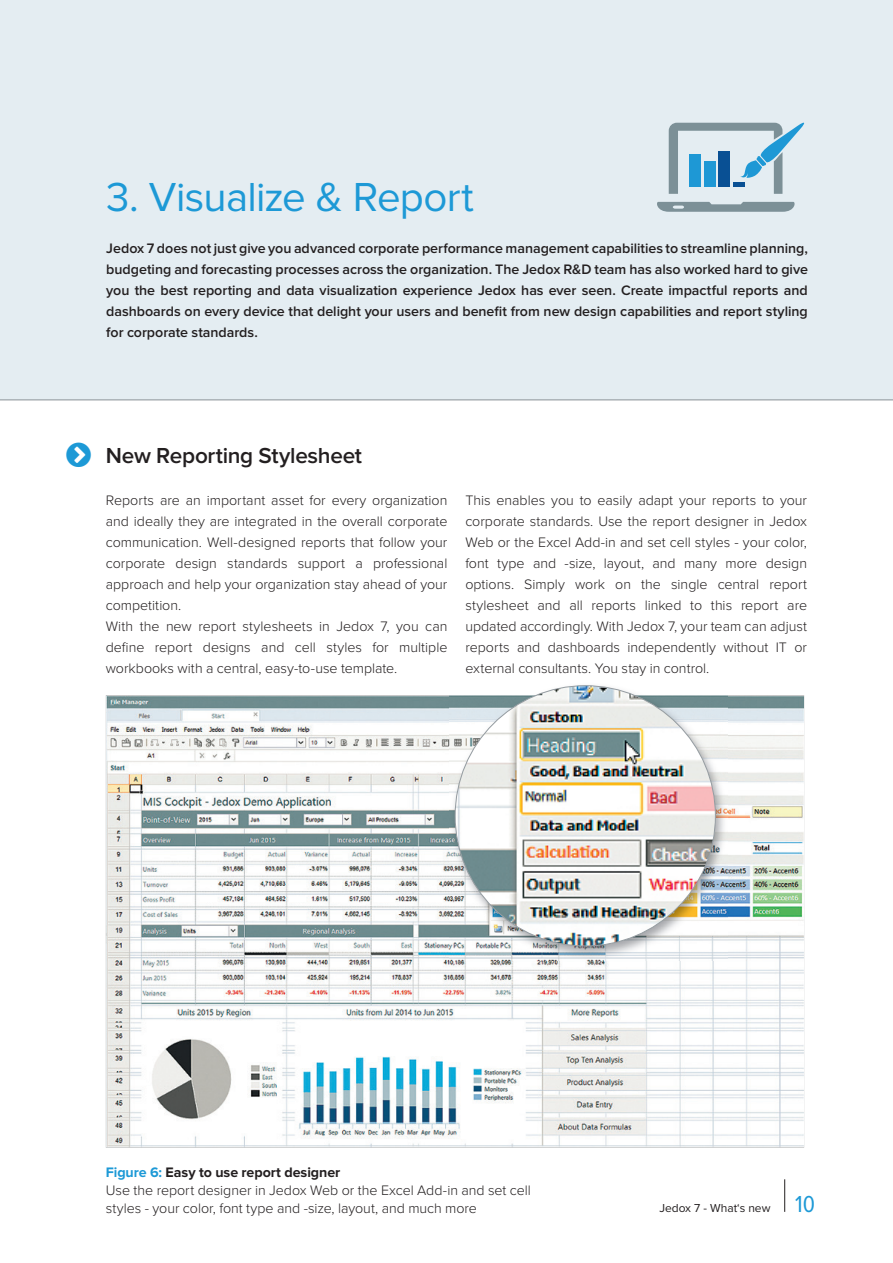
<style>
.page{position:relative;width:893px;height:1263px;background:#fff}
.page>*{position:absolute;margin:0;border:0;box-sizing:border-box;transform-origin:0 0}
.t1{font:42px "Proxima Nova";letter-spacing:-.015em;color:#1d99d6}
.t2{font:600 22.5px "Proxima Nova";letter-spacing:-.01em;color:#231f20}
.t3{font:300 14.25px/21px "Proxima Nova";letter-spacing:-.005em;color:#231f20}
.t4{font:600 14.25px/21px "Proxima Nova";color:#231f20;text-align:justify}
.t5{font:12px "Proxima Nova";color:#231f20}
.s1{font-weight:700;color:#1d99d6}
.s2{font-weight:700}
.s3{font-family:"Proxima Nova Cond";font-size:24px;color:#1d99d6}
</style>
<div class="page">
<img style="left:106px;top:695px;width:698px;height:452px">
<img style="left:450px;top:685px;width:277px;height:275px">
<img style="left:455px;top:686px;width:260px;height:260px;border-radius:130px">
<hr style="left:784px;top:1179px;width:1px;height:33px;background:#231f20">
<div style="left:0;top:0;width:893px;height:400px;background:#e4edf2"></div>
<hr style="left:0;top:400px;width:893px;height:1px;background:#8a9297">
<svg style="left:657px;top:202px;width:138px;height:10px"></svg>
<svg style="left:669px;top:123px;width:135px;height:71px"></svg>
<div style="left:689px;top:155px;width:11px;height:32px;background:#1e98d5"></div>
<div style="left:704px;top:161px;width:11px;height:26px;background:#1e98d5"></div>
<div style="left:719px;top:151px;width:11px;height:36px;background:#095094"></div>
<div style="left:733px;top:182px;width:11px;height:5px;background:#095094"></div>
<h1 class="t1" style="left:106px;top:173px;width:369px">3. Visualize &amp; Report</h1>
<p class="t4" style="left:106px;top:238px;width:703px">Jedox 7 does not just give you advanced corporate performance management capabilities to streamline planning, budgeting and forecasting processes across the organization. The Jedox R&amp;D team has also worked hard to give you the best reporting and data visualization experience Jedox has ever seen. Create impactful reports and dashboards on every device that delight your users and benefit from new design capabilities and report styling for corporate standards.</p>
<h2 class="t2" style="left:106px;top:443px;width:258px">New Reporting Stylesheet</h2>
<p class="t3" style="left:106px;top:490px;width:343px">Reports are an important asset for every organization and ideally they are integrated in the overall corporate communication. Well-designed reports that follow your corporate design standards support a professional approach and help your organization stay ahead of your competition.<br>With the new report stylesheets in Jedox 7, you can define report designs and cell styles for multiple workbooks with a central, easy-to-use template.</p>
<p class="t3" style="left:465px;top:490px;width:343px;text-align:justify">This enables you to easily adapt your reports to your corporate standards. Use the report designer in Jedox Web or the Excel Add-in and set cell styles - your color, font type and -size, layout, and many more design options. Simply work on the single central report stylesheet and all reports linked to this report are updated accordingly. With Jedox 7, your team can adjust reports and dashboards independently without IT or external consultants. You stay in control.</p>
<p class="t3" style="left:106px;top:1163px;width:426px;line-height:18px"><span class="s1">Figure 6:</span> <span class="s2">Easy to use report designer<br></span>Use the report designer in Jedox Web or the Excel Add-in and set cell styles - your color, font type and -size, layout, and much more</p>
<p class="t5" style="left:659px;top:1201px;width:157px">Jedox 7 - What‘s new <span class="s3">10</span></p>
</div>
